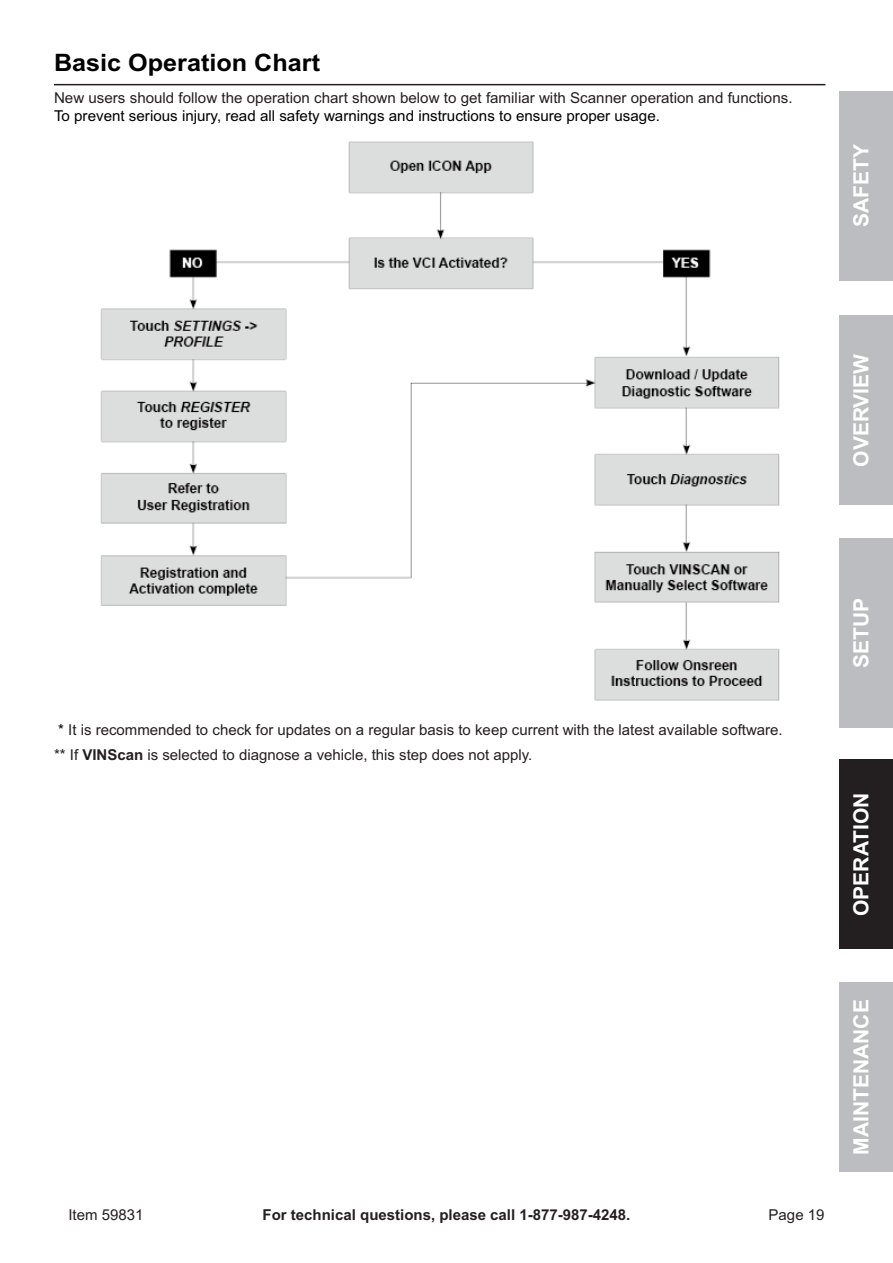
<style>
.page{position:relative;width:893px;height:1263px;background:#fff}
.page>*{position:absolute;margin:0;border:0;box-sizing:border-box;transform-origin:0 0}
.Subheading{font:700 24px "Arial";color:#000001;scale:1.05 1}
.t1{font:700 21px "Arial";color:#fff}
.Paragraph{font:15px/18px "Arial";color:#231f20}
.t2{font:700 15px "Arial";color:#231f20}
.s1{color:#000001}
.s2{font-weight:700}
</style>
<div class="page">
<div style="left:840px;top:91px;width:53px;height:189px;background:#bcbdc0"></div>
<div style="left:840px;top:982px;width:53px;height:189px;background:#bcbdc0"></div>
<div style="left:840px;top:538px;width:53px;height:189px;background:#bcbdc0"></div>
<div style="left:840px;top:316px;width:53px;height:189px;background:#bcbdc0"></div>
<div style="left:840px;top:760px;width:53px;height:189px;background:#231f20"></div>
<hr style="left:54px;top:84px;width:771px;height:1px;background:#231f20">
<img style="left:100px;top:141px;width:680px;height:560px">
<p class="Subheading" style="left:54px;top:47px;width:255px">Basic Operation Chart</p>
<p class="Paragraph" style="left:54px;top:89px;width:740px">New users should follow the operation chart shown below to get familiar with Scanner operation and functions.<br><span class="s1">To prevent serious injury, read all safety warnings and instructions to ensure proper usage.</span></p>
<h2 class="t1" style="left:847px;top:227px;width:84px;rotate:-90deg">SAFETY</h2>
<h2 class="t1" style="left:847px;top:467px;width:114px;rotate:-90deg">OVERVIEW</h2>
<p class="Paragraph" style="left:58px;top:721px;width:726px"><span class="s1">*</span> It is recommended to check for updates on a regular basis to keep current with the latest available software.</p>
<p class="Paragraph" style="left:54px;top:745px;width:480px">** If <span class="s2">VINScan</span> is selected to diagnose a vehicle, this step does not apply.</p>
<h2 class="t1" style="left:847px;top:668px;width:72px;rotate:-90deg">SETUP</h2>
<h2 class="t1" style="left:847px;top:916px;width:125px;rotate:-90deg">OPERATION</h2>
<p class="Paragraph" style="left:68px;top:1206px;width:77px">Item 59831</p>
<p class="t2" style="left:263px;top:1205px;width:369px">For technical questions, please call 1-877-987-4248.</p>
<p class="Paragraph" style="left:769px;top:1206px;width:57px">Page 19</p>
<h2 class="t1" style="left:847px;top:1154px;width:157px;rotate:-90deg">MAINTENANCE</h2>
</div>
